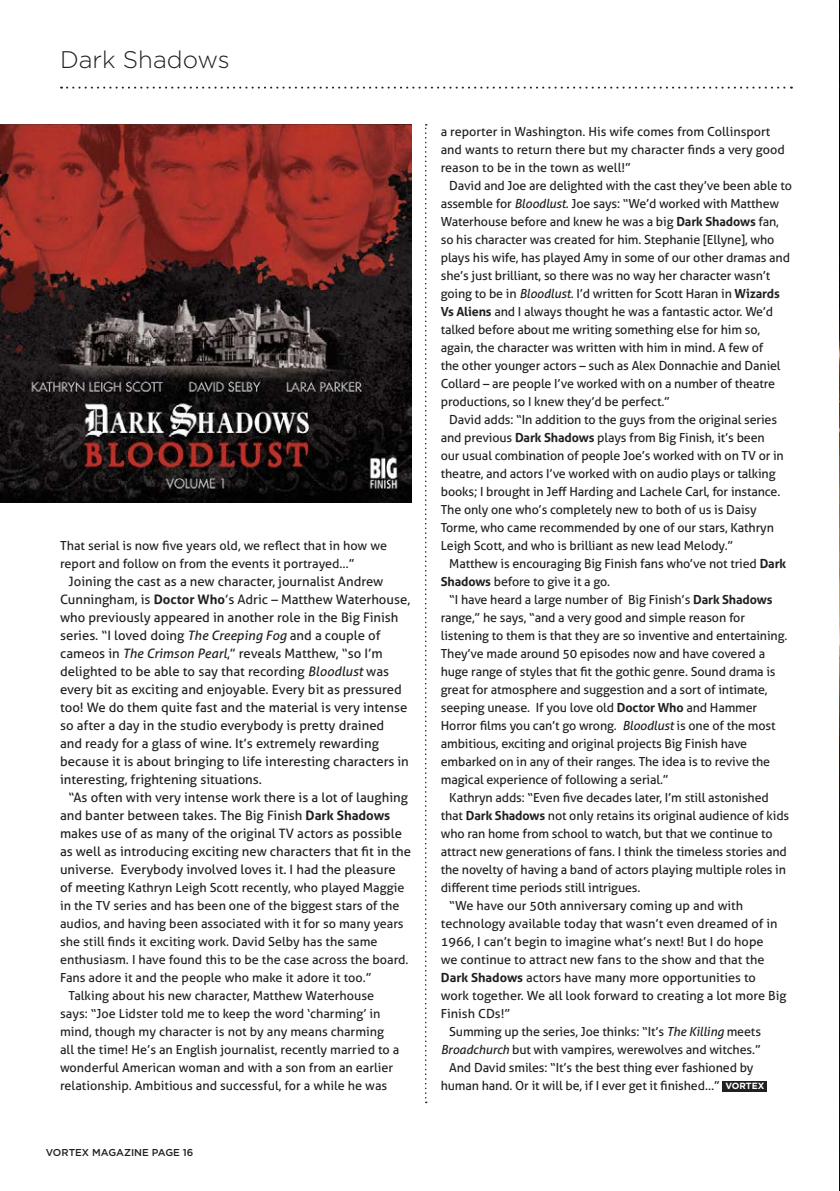
<style>
.page{position:relative;width:840px;height:1191px;background:#fff}
.page>*{position:absolute;margin:0;border:0;box-sizing:border-box;transform-origin:0 0}
.t1{font:300 24px "Gotham";color:#231f20}
.t2{font:13px/18px "Aller";color:#231f20}
.t3{font:12.4px/18px "Aller";letter-spacing:-.01em;color:#231f20}
.t4{font:500 10px "Gotham";color:#231f20}
.s1{font-weight:700}
.s2{font-style:italic}
.s3{font-size:13px}
.s4{font-family:"Gotham";font-weight:700;font-size:9px;color:#fff}
</style>
<div class="page">
<svg style="left:425px;top:124px;width:1px;height:979px"></svg>
<div style="left:722px;top:1081px;width:44px;height:10px;background:#231f20"></div>
<img style="left:0;top:124px;width:411px;height:378px">
<img style="left:839px;top:0;width:1px;height:1191px">
<svg style="left:61px;top:87px;width:730px;height:2px"></svg>
<h1 class="t1" style="left:60px;top:46px;width:171px">Dark Shadows</h1>
<p class="t3" style="left:60px;top:537px;width:328px">That serial is now five years old, we reflect that in how we report and follow on from the events it portrayed…”</p>
<p class="t2" style="left:60px;top:572px;width:351px;text-indent:9px">Joining the cast as a new character, journalist Andrew Cunningham, is <span class="s1">Doctor Who</span>’s Adric – Matthew Waterhouse, who previously appeared in another role in the Big Finish series. “I loved doing <span class="s2">The Creeping Fog</span> and a couple of cameos in <span class="s2">The Crimson Pearl</span>,” reveals Matthew, “so I’m delighted to be able to say that recording <span class="s2">Bloodlust</span> was every bit as exciting and enjoyable. Every bit as pressured too! We do them quite fast and the material is very intense so after a day in the studio everybody is pretty drained<br>and ready for a glass of wine. It’s extremely rewarding because it is about bringing to life interesting characters in interesting, frightening situations.</p>
<p class="t2" style="left:60px;top:788px;width:352px;text-indent:9px">“As often with very intense work there is a lot of laughing and banter between takes. The Big Finish <span class="s1">Dark Shadows </span>makes use of as many of the original TV actors as possible as well as introducing exciting new characters that fit in the universe. Everybody involved loves it. I had the pleasure</p>
<p class="t3" style="left:60px;top:879px;width:345px"><span class="s3">of meeting</span> Kathryn Leigh Scott recently, who played Maggie</p>
<p class="t3" style="left:60px;top:897px;width:341px">in the TV series and has been one of the biggest stars of the</p>
<p class="t3" style="left:60px;top:915px;width:345px">audios, and having been associated with it for so many years</p>
<p class="t3" style="left:60px;top:933px;width:319px">she still finds it exciting work. David Selby has the same</p>
<p class="t3" style="left:60px;top:951px;width:350px">enthusiasm. I have found this to be the case across the board.</p>
<p class="t3" style="left:60px;top:969px;width:313px">Fans adore it and the people who make it adore it too.”</p>
<p class="t3" style="left:69px;top:987px;width:307px">Talking about his new character, Matthew Waterhouse</p>
<p class="t3" style="left:60px;top:1005px;width:322px">says: “Joe Lidster told me to keep the word ‘charming’ in</p>
<p class="t3" style="left:60px;top:1023px;width:325px">mind, though my character is not by any means charming</p>
<p class="t3" style="left:60px;top:1041px;width:340px">all the time! He’s an English journalist, recently married to a</p>
<p class="t3" style="left:60px;top:1059px;width:334px">wonderful American woman and with a son from an earlier</p>
<p class="t3" style="left:60px;top:1077px;width:328px">relationship. Ambitious and successful, for a while he was</p>
<p class="t4" style="left:46px;top:1147px;width:149px">VORTEX MAGAZINE PAGE 16</p>
<p class="t3" style="left:440px;top:123px;width:345px">a reporter in Washington. His wife comes from Collinsport and wants to return there but my character finds a very good reason to be in the town as well!”</p>
<p class="t3" style="left:440px;top:177px;width:352px;text-indent:8px">David and Joe are delighted with the cast they’ve been able to assemble for <span class="s2">Bloodlust</span>. Joe says: “We’d worked with Matthew Waterhouse before and knew he was a big <span class="s1">Dark Shadows</span> fan, so his character was created for him. Stephanie [Ellyne], who plays his wife, has played Amy in some of our other dramas and she’s just brilliant, so there was no way her character wasn’t going to be in <span class="s2">Bloodlust</span>. I’d written for Scott Haran in <span class="s1">Wizards Vs Aliens</span> and I always thought he was a fantastic actor. We’d talked before about me writing something else for him so, again, the character was written with him in mind. A few of<br>the other younger actors – such as Alex Donnachie and Daniel Collard – are people I’ve worked with on a number of theatre productions, so I knew they’d be perfect.”</p>
<p class="t3" style="left:440px;top:411px;width:344px;text-indent:8px">David adds: “In addition to the guys from the original series and previous <span class="s1">Dark Shadows</span> plays from Big Finish, it’s been our usual combination of people Joe’s worked with on TV or in theatre, and actors I’ve worked with on audio plays or talking books; I brought in Jeff Harding and Lachele Carl, for instance.<br>The only one who’s completely new to both of us is Daisy Torme, who came recommended by one of our stars, Kathryn Leigh Scott, and who is brilliant as new lead Melody.”</p>
<p class="t3" style="left:440px;top:555px;width:347px;text-indent:8px">Matthew is encouraging Big Finish fans who’ve not tried <span class="s1">Dark<br>Shadows</span> before to give it a go.</p>
<p class="t3" style="left:440px;top:591px;width:348px;text-indent:8px">“I have heard a large number of Big Finish’s <span class="s1">Dark Shadows </span>range,” he says, “and a very good and simple reason for listening to them is that they are so inventive and entertaining.<br>They’ve made around 50 episodes now and have covered a huge range of styles that fit the gothic genre. Sound drama is great for atmosphere and suggestion and a sort of intimate, seeping unease. If you love old <span class="s1">Doctor Who</span> and Hammer Horror films you can’t go wrong. <span class="s2">Bloodlust</span> is one of the most ambitious, exciting and original projects Big Finish have embarked on in any of their ranges. The idea is to revive the magical experience of following a serial.”</p>
<p class="t3" style="left:449px;top:789px;width:321px">Kathryn adds: “Even five decades later, I’m still astonished</p>
<p class="t3" style="left:440px;top:807px;width:350px">that <span class="s1">Dark Shadows</span> not only retains its original audience of kids</p>
<p class="t3" style="left:440px;top:825px;width:333px">who ran home from school to watch, but that we continue to</p>
<p class="t3" style="left:440px;top:843px;width:347px">attract new generations of fans. I think the timeless stories and</p>
<p class="t3" style="left:440px;top:861px;width:346px">the novelty of having a band of actors playing multiple roles in</p>
<p class="t3" style="left:440px;top:879px;width:201px">different time periods still intrigues.</p>
<p class="t3" style="left:449px;top:897px;width:295px">“We have our 50th anniversary coming up and with</p>
<p class="t3" style="left:440px;top:915px;width:338px">technology available today that wasn’t even dreamed of in</p>
<p class="t3" style="left:440px;top:933px;width:324px">1966, I can’t begin to imagine what’s next! But I do hope</p>
<p class="t3" style="left:440px;top:951px;width:325px">we continue to attract new fans to the show and that the</p>
<p class="t3" style="left:440px;top:969px;width:316px"><span class="s1">Dark Shadows</span> actors have many more opportunities to</p>
<p class="t3" style="left:440px;top:987px;width:347px">work together. We all look forward to creating a lot more Big</p>
<p class="t3" style="left:440px;top:1005px;width:71px">Finish CDs!”</p>
<p class="t3" style="left:449px;top:1023px;width:313px">Summing up the series, Joe thinks: “It’s <span class="s2">The Killing</span> meets</p>
<p class="t3" style="left:440px;top:1041px;width:321px"><span class="s2">Broadchurch</span> but with vampires, werewolves and witches.”</p>
<p class="t3" style="left:449px;top:1059px;width:305px">And David smiles: “It’s the best thing ever fashioned by</p>
<p class="t3" style="left:440px;top:1077px;width:325px">human hand. Or it will be, if I ever get it finished…” <span class="s4">VORTEX</span></p>
</div>
